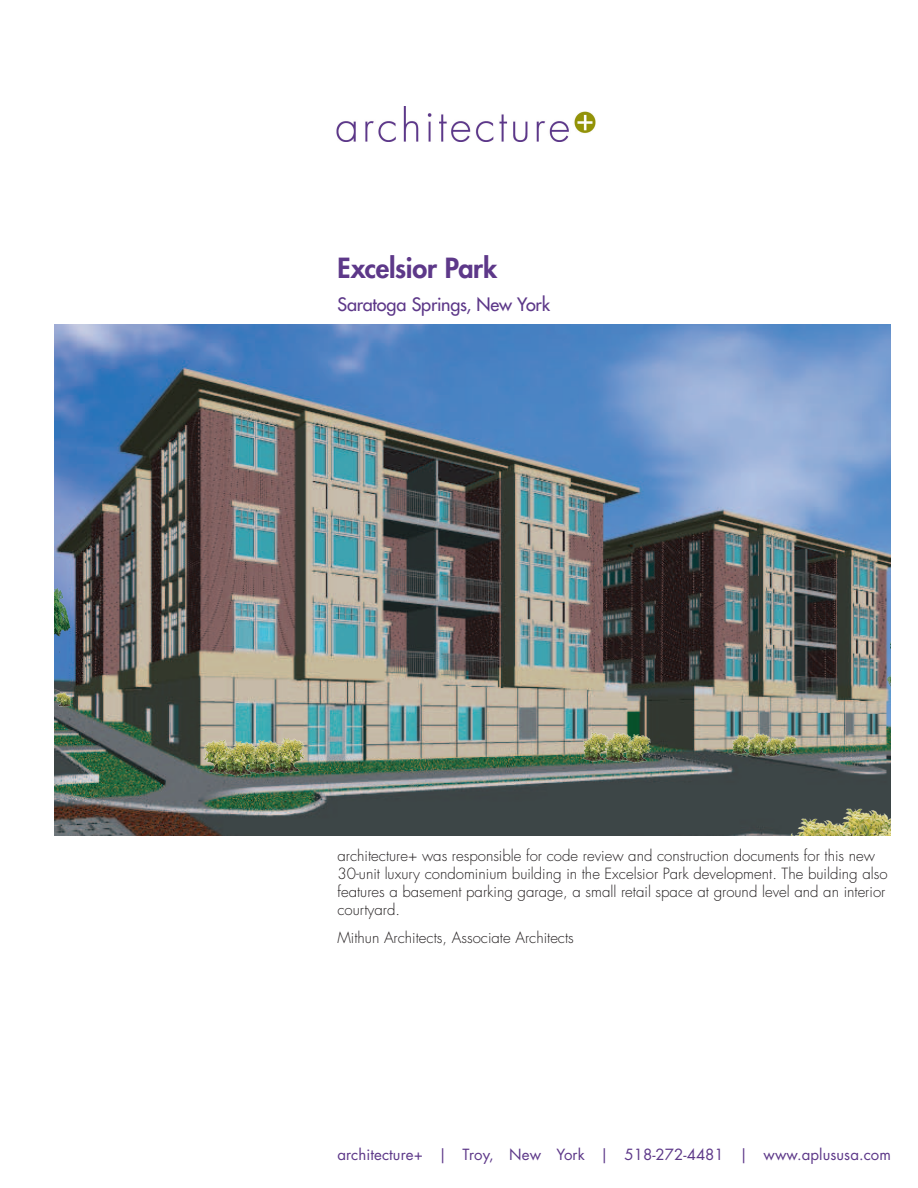
<style>
.page{position:relative;width:918px;height:1188px;background:#fff}
.page>*{position:absolute;margin:0;border:0;box-sizing:border-box;transform-origin:0 0}
.Heading{font:800 27px "Futura Std";letter-spacing:-.01em;color:#5d3889}
.Heading-2{font:500 18px "Futura Std";letter-spacing:-.01em;color:#5d3889}
.Body{font:300 15px/18px "Futura Std";color:#231f20}
.t1{font:15px "Futura Std";letter-spacing:.005em;color:#5d3889}
</style>
<div class="page">
<img style="left:336px;top:107px;width:260px;height:35px">
<img style="left:54px;top:324px;width:837px;height:512px">
<img style="left:56px;top:692px;width:16px;height:15px">
<img style="left:269px;top:736px;width:37px;height:39px">
<img style="left:245px;top:737px;width:36px;height:40px">
<img style="left:203px;top:737px;width:36px;height:40px">
<img style="left:746px;top:732px;width:25px;height:27px">
<img style="left:221px;top:739px;width:37px;height:39px">
<img style="left:622px;top:733px;width:30px;height:32px">
<img style="left:610px;top:731px;width:22px;height:32px">
<img style="left:580px;top:731px;width:30px;height:32px">
<img style="left:731px;top:734px;width:19px;height:21px">
<img style="left:778px;top:734px;width:20px;height:22px">
<img style="left:763px;top:736px;width:20px;height:22px">
<img style="left:887px;top:590px;width:4px;height:150px">
<img style="left:54px;top:541px;width:16px;height:150px">
<img style="left:815px;top:803px;width:76px;height:16px">
<img style="left:770px;top:813px;width:84px;height:23px">
<img style="left:850px;top:819px;width:41px;height:17px">
<p class="Heading" style="left:338px;top:251px;width:161px">Excelsior Park</p>
<p class="Heading-2" style="left:338px;top:293px;width:214px">Saratoga Springs, New York</p>
<p class="Body" style="left:338px;top:847px;width:552px">architecture+ was responsible for code review and construction documents for this new 30-unit luxury condominium building in the Excelsior Park development. The building also features a basement parking garage, a small retail space at ground level and an interior courtyard.</p>
<p class="Body" style="left:338px;top:929px;width:238px">Mithun Architects, Associate Architects</p>
<p class="t1" style="left:338px;top:1145px;width:555px">architecture+ | Troy, New York | 518-272-4481 | www.aplususa.com</p>
</div>
